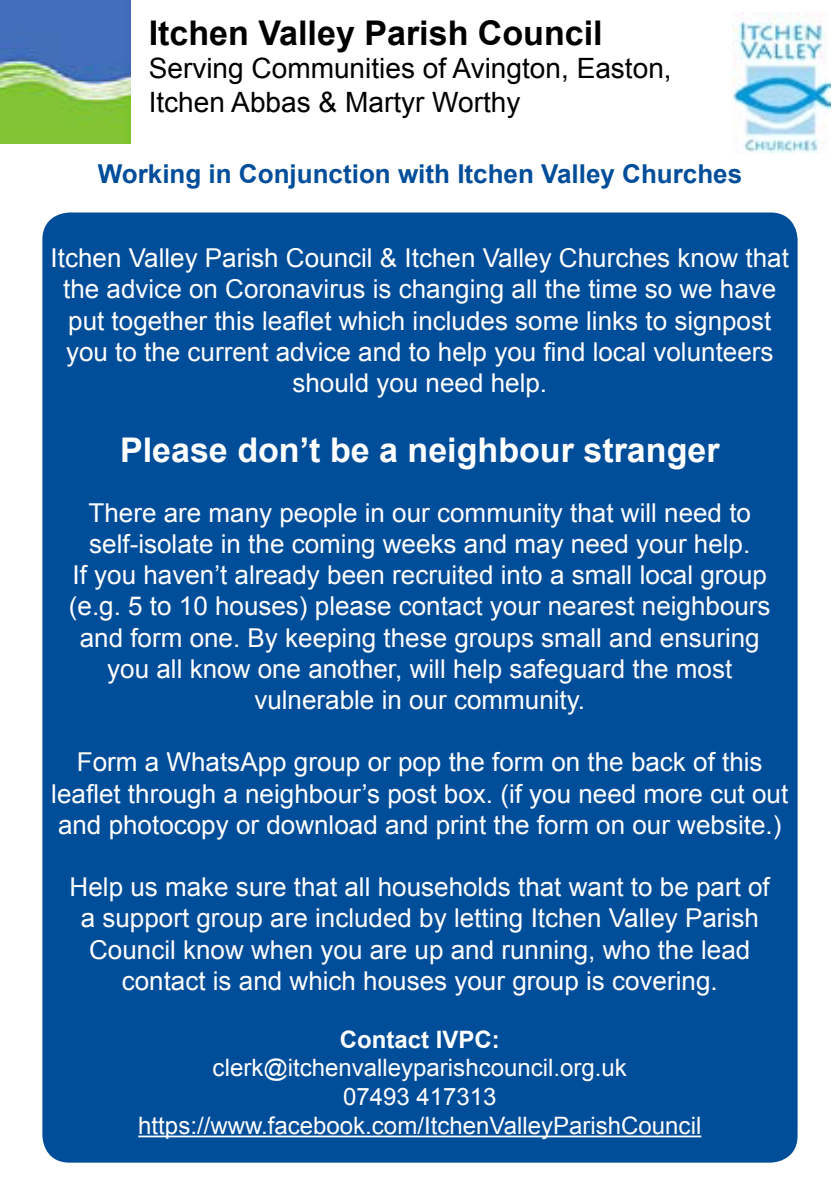
<style>
.page{position:relative;width:840px;height:1191px;background:#fff}
.page>*{position:absolute;margin:0;border:0;box-sizing:border-box;transform-origin:0 0}
.t1{font:700 34px "Arial";color:#fff}
.t2{font:700 34px "Arial";color:#000}
.t3{font:28px/33.6px "Arial";color:#000}
.t4{font:26px/31.2px "Arial";color:#fff;text-align:center}
.t5{font:700 26px "Arial";color:#004d9a}
.t6{font:24px/28.8px "Arial";color:#fff;text-align:center}
.t7{font:700 24px "Arial";color:#fff}
</style>
<div class="page">
<img style="left:0;top:0;width:130px;height:143px">
<div style="left:45px;top:215px;width:749px;height:944px;background:#004d9a;border-radius:24px"></div>
<hr style="left:138px;top:1135px;width:563px;height:2px;background:#fff">
<div style="left:42px;top:212px;width:755px;height:950px;border:6px solid #004d9a;border-radius:24px"></div>
<img style="left:732px;top:12px;width:98px;height:142px">
<h1 class="t2" style="left:149px;top:20px;width:455px">Itchen Valley Parish Council</h1>
<p class="t3" style="left:149px;top:54px;width:524px">Serving Communities of Avington, Easton,<br>Itchen Abbas &amp; Martyr Worthy</p>
<p class="t5" style="left:98px;top:164px;width:645px">Working in Conjunction with Itchen Valley Churches</p>
<p class="t4" style="left:51px;top:245px;width:739px">Itchen Valley Parish Council &amp; Itchen Valley Churches know that the advice on Coronavirus is changing all the time so we have put together this leaflet which includes some links to signpost you to the current advice and to help you find local volunteers should you need help.</p>
<h1 class="t1" style="left:120px;top:437px;width:600px">Please don’t be a neighbour stranger</h1>
<p class="t4" style="left:69px;top:499px;width:702px">There are many people in our community that will need to self-isolate in the coming weeks and may need your help.<br>If you haven’t already been recruited into a small local group (e.g. 5 to 10 houses) please contact your nearest neighbours and form one. By keeping these groups small and ensuring you all know one another, will help safeguard the most vulnerable in our community.</p>
<p class="t4" style="left:51px;top:749px;width:738px">Form a WhatsApp group or pop the form on the back of this leaflet through a neighbour’s post box. (if you need more cut out and photocopy or download and print the form on our website.)</p>
<p class="t4" style="left:70px;top:874px;width:701px">Help us make sure that all households that want to be part of a support group are included by letting Itchen Valley Parish Council know when you are up and running, who the lead contact is and which houses your group is covering.</p>
<p class="t7" style="left:339px;top:1030px;width:162px">Contact IVPC:</p>
<p class="t6" style="left:138px;top:1055px;width:564px">clerk@itchenvalleyparishcouncil.org.uk<br>07493 417313 https://www.facebook.com/ItchenValleyParishCouncil</p>
</div>
